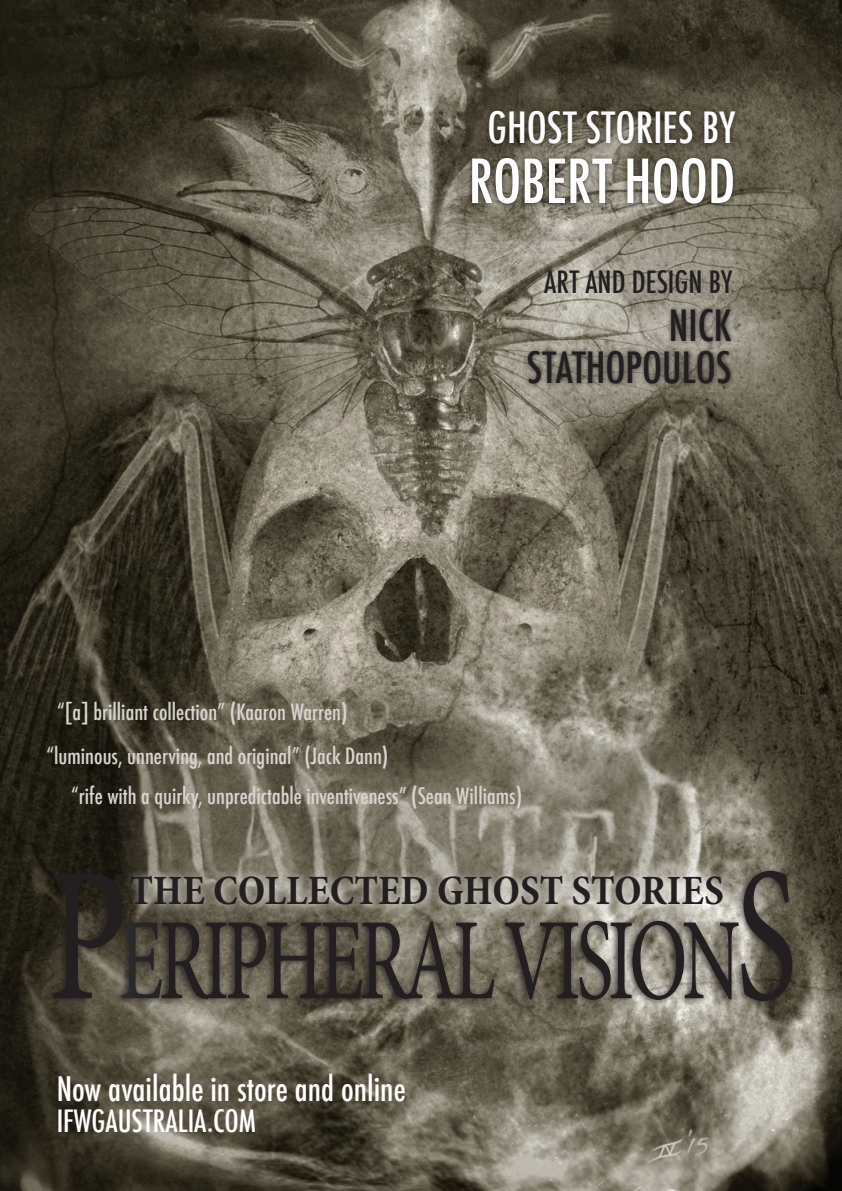
<style>
.page{position:relative;width:842px;height:1191px;background:#fff}
.page>*{position:absolute;margin:0;border:0;box-sizing:border-box;transform-origin:0 0}
.t1{font:116.3px "Minion Pro";letter-spacing:-.06em;color:#231f20;scale:.67 1}
.t2{font:500 condensed 59px "Futura";color:#fff}
.t3{font:700 condensed 42.2px "Minion Pro";color:#231f20}
.t4{font:500 condensed 42px/42px "Futura";color:#231f20;text-align:right}
.t5{font:500 condensed 42px "Futura";color:#fff}
.t6{font:500 condensed 33px "Futura";color:#fff}
.t7{font:500 condensed 30px "Futura";color:#fff}
.t8{font:500 condensed 30px "Futura";color:#231f20}
.t9{font:500 condensed 22px "Futura";color:#d7d5d0}
.s1{font-size:191.5px}
.s2{color:#fff}
</style>
<div class="page">
<img style="left:0;top:0;width:842px;height:1191px">
<svg style="left:116px;top:738px;width:584px;height:128px;background:#787263"></svg>
<div style="left:467px;top:106px;width:273px;height:103px;background:#231f20;opacity:.75"></div>
<div style="left:522px;top:304px;width:214px;height:85px;background:#231f20;opacity:.75"></div>
<div style="left:45px;top:866px;width:751px;height:142px;background:#231f20;opacity:.78"></div>
<div style="left:123px;top:869px;width:611px;height:47px;background:#fff;opacity:.89"></div>
<h3 class="t5" style="left:487px;top:101px;width:249px">GHOST STORIES BY</h3>
<h2 class="t2" style="left:469px;top:143px;width:268px">ROBERT HOOD</h2>
<h3 class="t8" style="left:544px;top:263px;width:190px">ART AND DESIGN BY</h3>
<p class="t9" style="left:57px;top:697px;width:292px">“[a] brilliant collection” (Kaaron Warren)</p>
<p class="t9" style="left:46px;top:742px;width:344px">“luminous, unnerving, and original” (Jack Dann)</p>
<h3 class="t4" style="left:526px;top:305px;width:207px">NICK<br>STATHOPOULOS</h3>
<p class="t9" style="left:71px;top:781px;width:453px">“rife with a quirky, unpredictable inventiveness” (Sean Williams)</p>
<h1 class="t1" style="left:48px;top:883px;width:1119px"><span class="s1">P</span><span class="s2">E</span>RIPHERAL VISION<span class="s1">S</span></h1>
<h3 class="t3" style="left:129px;top:861px;width:596px">THE COLLECTED GHOST STORIES</h3>
<h3 class="t6" style="left:57px;top:1067px;width:351px">Now available in store and online</h3>
<h3 class="t7" style="left:57px;top:1102px;width:201px">IFWGAUSTRALIA.COM</h3>
</div>
